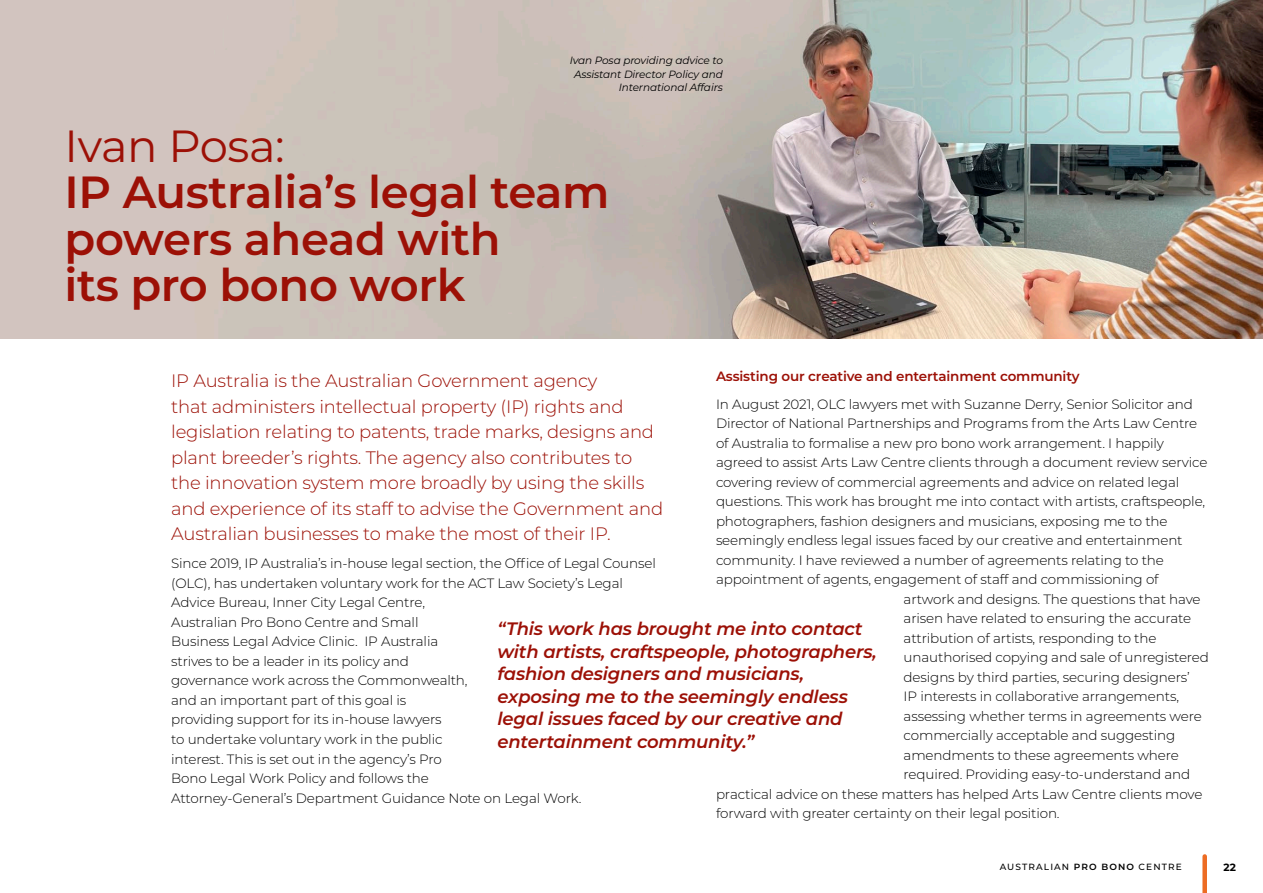
<style>
.page{position:relative;width:1263px;height:893px;background:#fff}
.page>*{position:absolute;margin:0;border:0;box-sizing:border-box;transform-origin:0 0}
.t1{font:600 45px/46.5px "Montserrat";letter-spacing:-.01em;color:#9c1006}
.t2{font:300 18px/25.5px "Montserrat";letter-spacing:-.01em;color:#9c1006}
.t3{font:italic 600 18px/22.5px "Montserrat";letter-spacing:-.01em;color:#9c1006}
.t4{font:300 13.5px/19.5px "Montserrat";letter-spacing:-.01em;color:#000}
.t5{font:600 13.5px "Montserrat";letter-spacing:-.01em;color:#9c1006}
.t6{font:italic 10.5px/13.5px "Montserrat";letter-spacing:-.01em;color:#000;text-align:right}
.t7{font:700 10.5px "Montserrat";color:#000}
.t8{font:500 9px "Montserrat";letter-spacing:.125em;color:#000}
.s1{font-weight:400}
.s2{font-weight:600}
</style>
<div class="page">
<img style="left:0;top:0;width:1263px;height:338px">
<div style="left:1202px;top:856px;width:5px;height:37px;background:#ed6c23"></div>
<p class="t6" style="left:570px;top:53px;width:155px">Ivan Posa providing advice to<br>Assistant Director Policy and<br>International Affairs</p>
<p class="t1" style="left:65px;top:120px;width:546px"><span class="s1">Ivan Posa:<br></span>IP Australia’s legal team powers ahead with<br>its pro bono work</p>
<p class="t5" style="left:716px;top:366px;width:365px">Assisting our creative and entertainment community</p>
<p class="t4" style="left:716px;top:394px;width:478px">In August 2021, OLC lawyers met with Suzanne Derry, Senior Solicitor and</p>
<p class="t4" style="left:716px;top:413px;width:483px">Director of National Partnerships and Programs from the Arts Law Centre</p>
<p class="t4" style="left:716px;top:433px;width:449px">of Australia to formalise a new pro bono work arrangement. I happily</p>
<p class="t4" style="left:716px;top:452px;width:493px">agreed to assist Arts Law Centre clients through a document review service</p>
<p class="t4" style="left:716px;top:472px;width:465px">covering review of commercial agreements and advice on related legal</p>
<p class="t4" style="left:716px;top:491px;width:491px">questions. This work has brought me into contact with artists, craftspeople,</p>
<p class="t4" style="left:716px;top:511px;width:453px">photographers, fashion designers and musicians, exposing me to the</p>
<p class="t4" style="left:716px;top:530px;width:468px">seemingly endless legal issues faced by our creative and entertainment</p>
<p class="t4" style="left:716px;top:550px;width:449px">community. I have reviewed a number of agreements relating to the</p>
<p class="t4" style="left:716px;top:569px;width:444px">appointment of agents, engagement of staff and commissioning of</p>
<p class="t4" style="left:904px;top:589px;width:298px">artwork and designs. The questions that have</p>
<p class="t4" style="left:904px;top:608px;width:289px">arisen have related to ensuring the accurate</p>
<p class="t4" style="left:904px;top:628px;width:254px">attribution of artists, responding to the</p>
<p class="t4" style="left:904px;top:647px;width:307px">unauthorised copying and sale of unregistered</p>
<p class="t4" style="left:904px;top:667px;width:288px">designs by third parties, securing designers’</p>
<p class="t4" style="left:904px;top:686px;width:277px">IP interests in collaborative arrangements,</p>
<p class="t4" style="left:904px;top:706px;width:300px">assessing whether terms in agreements were</p>
<p class="t4" style="left:904px;top:725px;width:273px">commercially acceptable and suggesting</p>
<p class="t4" style="left:904px;top:745px;width:277px">amendments to these agreements where</p>
<p class="t4" style="left:904px;top:764px;width:288px">required. Providing easy-to-understand and</p>
<p class="t4" style="left:716px;top:784px;width:488px">practical advice on these matters has helped Arts Law Centre clients move</p>
<p class="t4" style="left:716px;top:803px;width:345px">forward with greater certainty on their legal position.</p>
<p class="t2" style="left:171px;top:368px;width:493px">IP Australia is the Australian Government agency<br>that administers intellectual property (IP) rights and legislation relating to patents, trade marks, designs and plant breeder’s rights. The agency also contributes to the innovation system more broadly by using the skills and experience of its staff to advise the Government and Australian businesses to make the most of their IP.</p>
<p class="t4" style="left:171px;top:553px;width:486px">Since 2019, IP Australia’s in-house legal section, the Office of Legal Counsel (OLC), has undertaken voluntary work for the ACT Law Society’s Legal Advice Bureau, Inner City Legal Centre,<br>Australian Pro Bono Centre and Small<br>Business Legal Advice Clinic. IP Australia<br>strives to be a leader in its policy and<br>governance work across the Commonwealth,<br>and an important part of this goal is<br>providing support for its in-house lawyers<br>to undertake voluntary work in the public<br>interest. This is set out in the agency’s Pro<br>Bono Legal Work Policy and follows the<br>Attorney-General’s Department Guidance Note on Legal Work.</p>
<p class="t3" style="left:497px;top:617px;width:381px">“This work has brought me into contact with artists, craftspeople, photographers, fashion designers and musicians, exposing me to the seemingly endless legal issues faced by our creative and entertainment community.”</p>
<p class="t8" style="left:1000px;top:861px;width:184px">AUSTRALIAN <span class="s2">PRO BONO</span> CENTRE</p>
<p class="t7" style="left:1223px;top:860px;width:14px">22</p>
</div>
